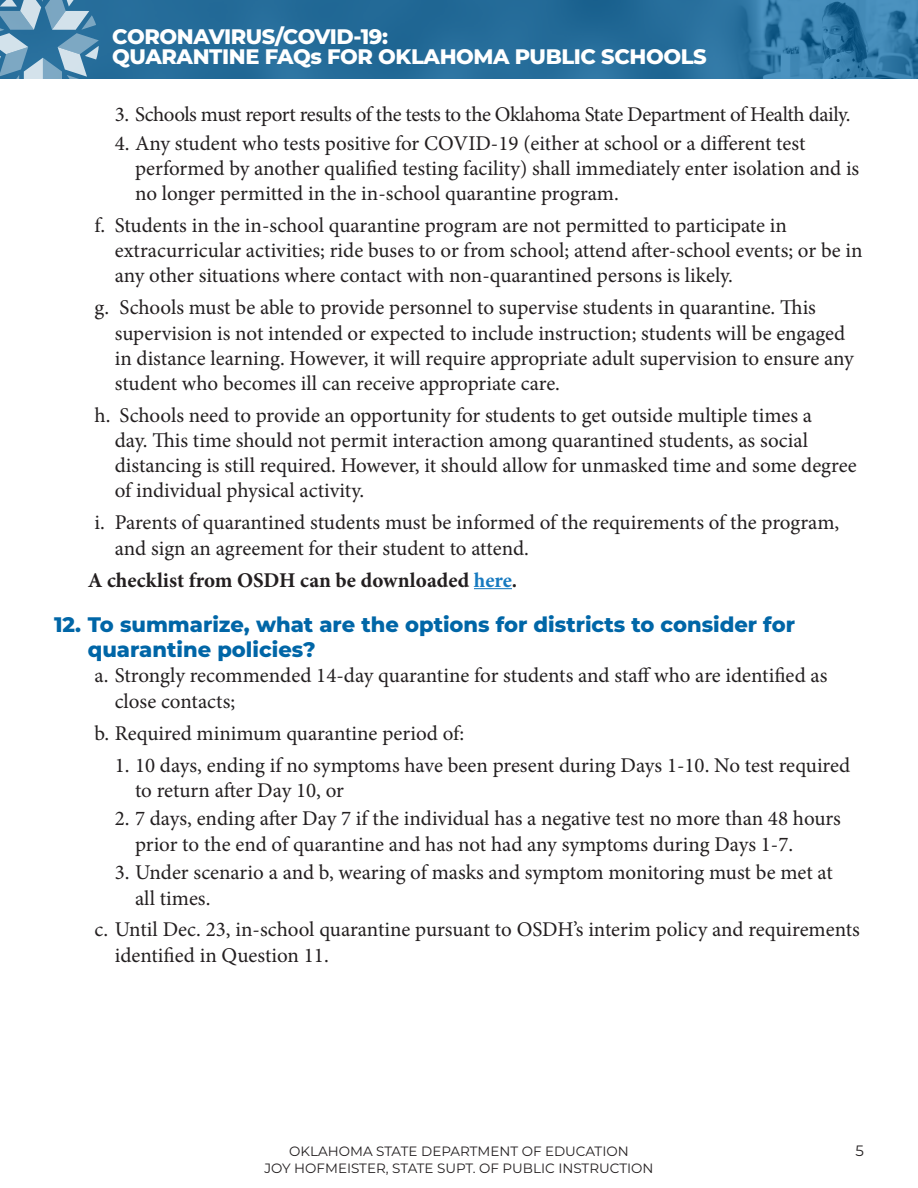
<style>
.page{position:relative;width:918px;height:1188px;background:#fff}
.page>*{position:absolute;margin:0;border:0;box-sizing:border-box;transform-origin:0 0}
.t1{font:21px/25.2px "Minion Pro";letter-spacing:-.005em;color:#231f20}
.t2{font:21px "Minion Pro";letter-spacing:-.025em;color:#231f20}
.Question{font:800 21px/25.2px "Montserrat";color:#0066a7}
.t3{font:800 21px/19.5px "Montserrat";letter-spacing:-.02em;color:#fff}
.Body_Text{font:700 21px "Minion Pro";color:#231f20}
.t4{font:15px "Montserrat";color:#231f20}
.t5{font:13.5px "Montserrat";color:#231f20}
.s1{color:#177ac0}
</style>
<div class="page">
<svg style="left:99px;top:0;width:819px;height:79px;fill:#256c9a"></svg>
<svg style="left:0;top:0;width:99px;height:79px"></svg>
<hr style="left:474px;top:588px;width:38px;height:1px;background:#177ac0">
<p class="t3" style="left:112px;top:26px;width:596px">CORONAVIRUS/COVID-19:<br>QUARANTINE FAQs FOR OKLAHOMA PUBLIC SCHOOLS</p>
<p class="t2" style="left:115px;top:100px;width:737px">3. Schools must report results of the tests to the Oklahoma State Department of Health daily.</p>
<p class="t1" style="left:135px;top:130px;width:726px;text-indent:-20px">4. Any student who tests positive for COVID-19 (either at school or a different test performed by another qualified testing facility) shall immediately enter isolation and is no longer permitted in the in-school quarantine program.</p>
<p class="t1" style="left:115px;top:213px;width:749px;text-indent:-20px">f. Students in the in-school quarantine program are not permitted to participate in extracurricular activities; ride buses to or from school; attend after-school events; or be in any other situations where contact with non-quarantined persons is likely.</p>
<p class="t1" style="left:115px;top:295px;width:740px;text-indent:-20px">g. Schools must be able to provide personnel to supervise students in quarantine. This supervision is not intended or expected to include instruction; students will be engaged in distance learning. However, it will require appropriate adult supervision to ensure any student who becomes ill can receive appropriate care.</p>
<p class="t1" style="left:115px;top:403px;width:743px;text-indent:-20px">h. Schools need to provide an opportunity for students to get outside multiple times a<br>day. This time should not permit interaction among quarantined students, as social distancing is still required. However, it should allow for unmasked time and some degree of individual physical activity.</p>
<p class="t1" style="left:115px;top:510px;width:726px;text-indent:-20px">i. Parents of quarantined students must be informed of the requirements of the program, and sign an agreement for their student to attend.</p>
<p class="Body_Text" style="left:88px;top:565px;width:431px">A checklist from OSDH can be downloaded <span class="s1">here</span>.</p>
<h3 class="Question" style="left:88px;top:611px;width:709px;text-indent:-34px">12. To summarize, what are the options for districts to consider for quarantine policies?</h3>
<p class="t1" style="left:115px;top:663px;width:714px;text-indent:-20px">a. Strongly recommended 14-day quarantine for students and staff who are identified as close contacts;</p>
<p class="t1" style="left:94px;top:720px;width:371px">b. Required minimum quarantine period of:</p>
<p class="t1" style="left:135px;top:752px;width:717px;text-indent:-20px">1. 10 days, ending if no symptoms have been present during Days 1-10. No test required to return after Day 10, or</p>
<p class="t1" style="left:135px;top:806px;width:708px;text-indent:-20px">2. 7 days, ending after Day 7 if the individual has a negative test no more than 48 hours prior to the end of quarantine and has not had any symptoms during Days 1-7.</p>
<p class="t1" style="left:135px;top:860px;width:699px;text-indent:-20px">3. Under scenario a and b, wearing of masks and symptom monitoring must be met at all times.</p>
<p class="t1" style="left:115px;top:917px;width:747px;text-indent:-20px">c. Until Dec. 23, in-school quarantine pursuant to OSDH’s interim policy and requirements identified in Question 11.</p>
<p class="t5" style="left:289px;top:1142px;width:341px">OKLAHOMA STATE DEPARTMENT OF EDUCATION</p>
<p class="t4" style="left:856px;top:1140px;width:10px">5</p>
<p class="t5" style="left:265px;top:1159px;width:390px">JOY HOFMEISTER, STATE SUPT. OF PUBLIC INSTRUCTION</p>
</div>
